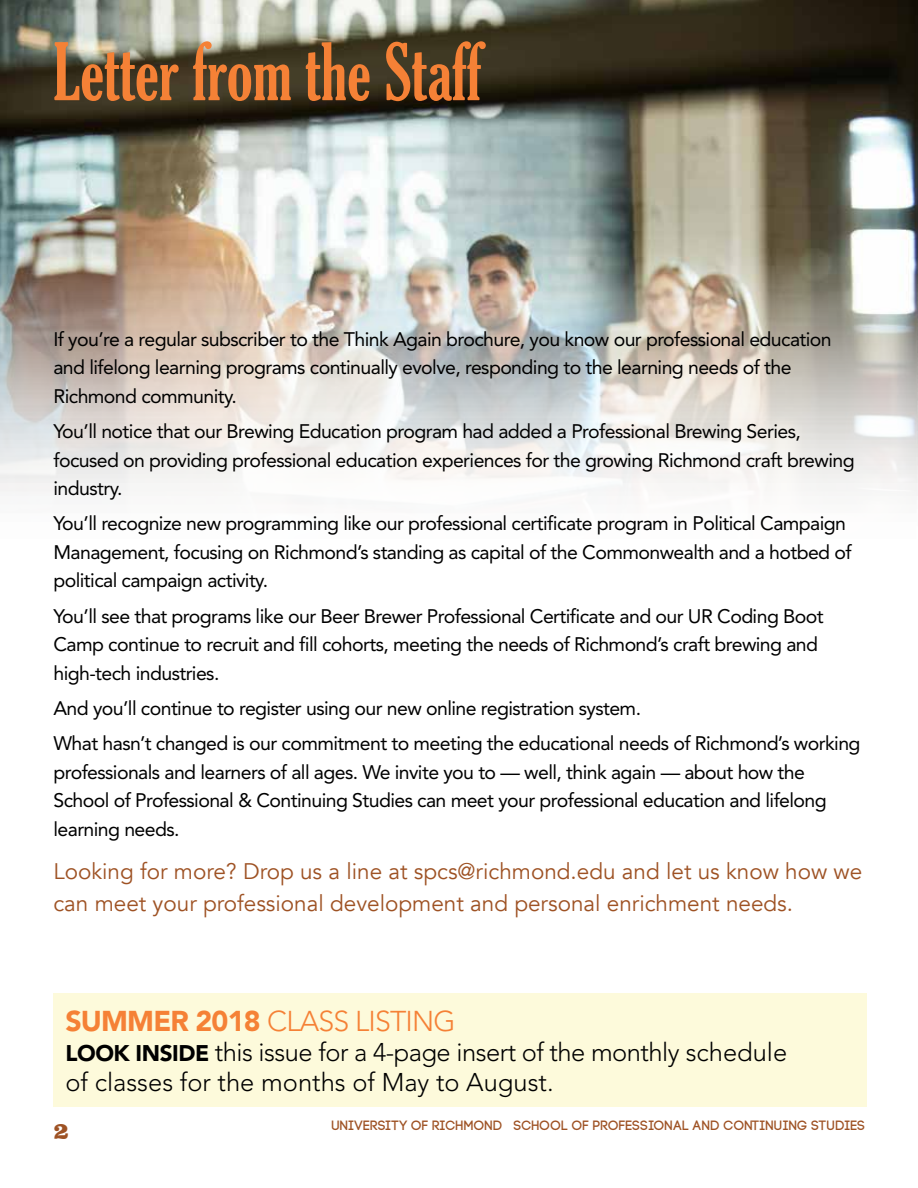
<style>
.page{position:relative;width:918px;height:1188px;background:#fff}
.page>*{position:absolute;margin:0;border:0;box-sizing:border-box;transform-origin:0 0}
.t1{font:extra-condensed 76.5px "Gloucester";color:#f58136}
.t2{font:300 28.5px "Avenir LT Std";letter-spacing:-.03em;color:#f58136}
.t3{font:300 25.5px/30px "Avenir LT Std";color:#000}
.t4{font:900 24px "Clarendon BT";color:#9e5224}
.t5{font:22.5px/31.5px "Avenir";color:#9e5224}
.t6{font:19.5px/28.5px "Avenir LT Std";letter-spacing:-.03em;color:#000}
.t7{font:13.5px "Code Pro Demo";color:#9e5224}
.s1{font-weight:900}
.s2{font-weight:900;font-size:22.5px}
</style>
<div class="page">
<img style="left:0;top:0;width:918px;height:496px">
<div style="left:53px;top:993px;width:814px;height:114px;background:#fdfadb"></div>
<h1 class="t1" style="left:53px;top:28px;width:429px">Letter from the Staff</h1>
<p class="t6" style="left:53px;top:325px;width:780px">If you’re a regular subscriber to the Think Again brochure, you know our professional education and lifelong learning programs continually evolve, responding to the learning needs of the<br>Richmond community.</p>
<p class="t6" style="left:53px;top:417px;width:803px">You’ll notice that our Brewing Education program had added a Professional Brewing Series, focused on providing professional education experiences for the growing Richmond craft brewing industry.</p>
<p class="t6" style="left:53px;top:510px;width:800px">You’ll recognize new programming like our professional certificate program in Political Campaign<br>Management, focusing on Richmond’s standing as capital of the Commonwealth and a hotbed of political campaign activity.</p>
<p class="t6" style="left:53px;top:602px;width:772px">You’ll see that programs like our Beer Brewer Professional Certificate and our UR Coding Boot<br>Camp continue to recruit and fill cohorts, meeting the needs of Richmond’s craft brewing and high-tech industries.</p>
<p class="t6" style="left:53px;top:691px;width:809px;line-height:35.2px">And you’ll continue to register using our new online registration system.<br>What hasn’t changed is our commitment to meeting the educational needs of Richmond’s working</p>
<p class="t6" style="left:53px;top:758px;width:775px">professionals and learners of all ages. We invite you to — well, think again — about how the<br>School of Professional &amp; Continuing Studies can meet your professional education and lifelong learning needs.</p>
<p class="t5" style="left:53px;top:856px;width:810px">Looking for more? Drop us a line at spcs@richmond.edu and let us know how we can meet your professional development and personal enrichment needs.</p>
<h2 class="t2" style="left:65px;top:1004px;width:392px"><span class="s1">SUMMER 2018</span> CLASS LISTING</h2>
<h3 class="t3" style="left:65px;top:1037px;width:723px"><span class="s2">LOOK INSIDE</span> this issue for a 4-page insert of the monthly schedule of classes for the months of May to August.</h3>
<p class="t4" style="left:53px;top:1115px;width:17px">2</p>
<p class="t7" style="left:331px;top:1118px;width:535px">UNIVERSITY OF RICHMOND SCHOOL OF PROFESSIONAL AND CONTINUING STUDIES</p>
</div>
